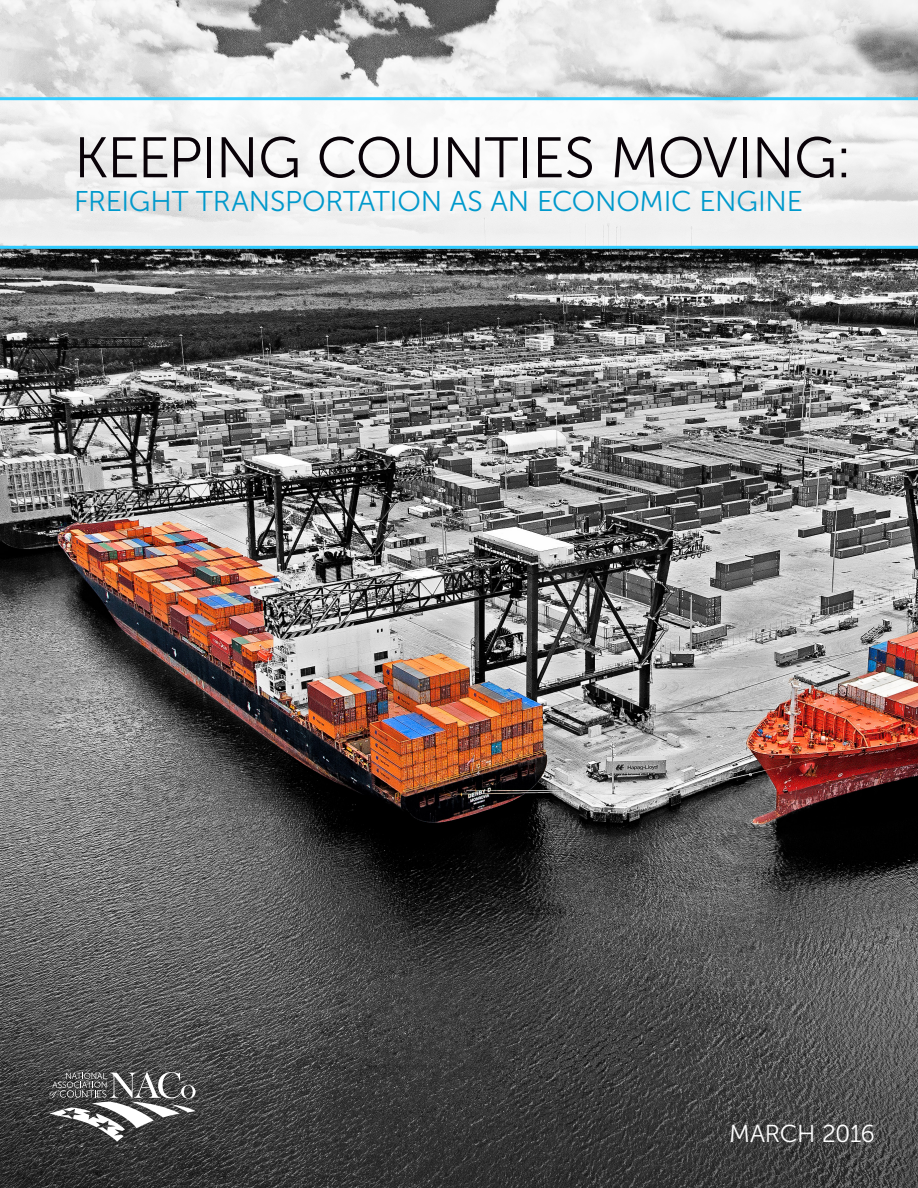
<style>
.page{position:relative;width:918px;height:1188px;background:#fff}
.page>*{position:absolute;margin:0;border:0;box-sizing:border-box;transform-origin:0 0}
.t1{font:57px "Museo Sans 300";letter-spacing:-.015em;color:#090208}
.t2{font:28.5px "Museo Sans 300";letter-spacing:-.005em;color:#09c}
.t3{font:24.45px "Museo Sans 300";letter-spacing:-.025em;color:#fff}
</style>
<div class="page">
<img style="left:0;top:0;width:918px;height:1188px">
<svg style="left:0;top:97px;width:918px;height:152px"></svg>
<svg style="left:49px;top:1072px;width:147px;height:70px"></svg>
<p class="t1" style="left:74px;top:127px;width:779px">KEEPING COUNTIES MOVING:</p>
<p class="t2" style="left:74px;top:186px;width:730px">FREIGHT TRANSPORTATION AS AN ECONOMIC ENGINE</p>
<p class="t3" style="left:729px;top:1120px;width:148px">MARCH 2016</p>
</div>
